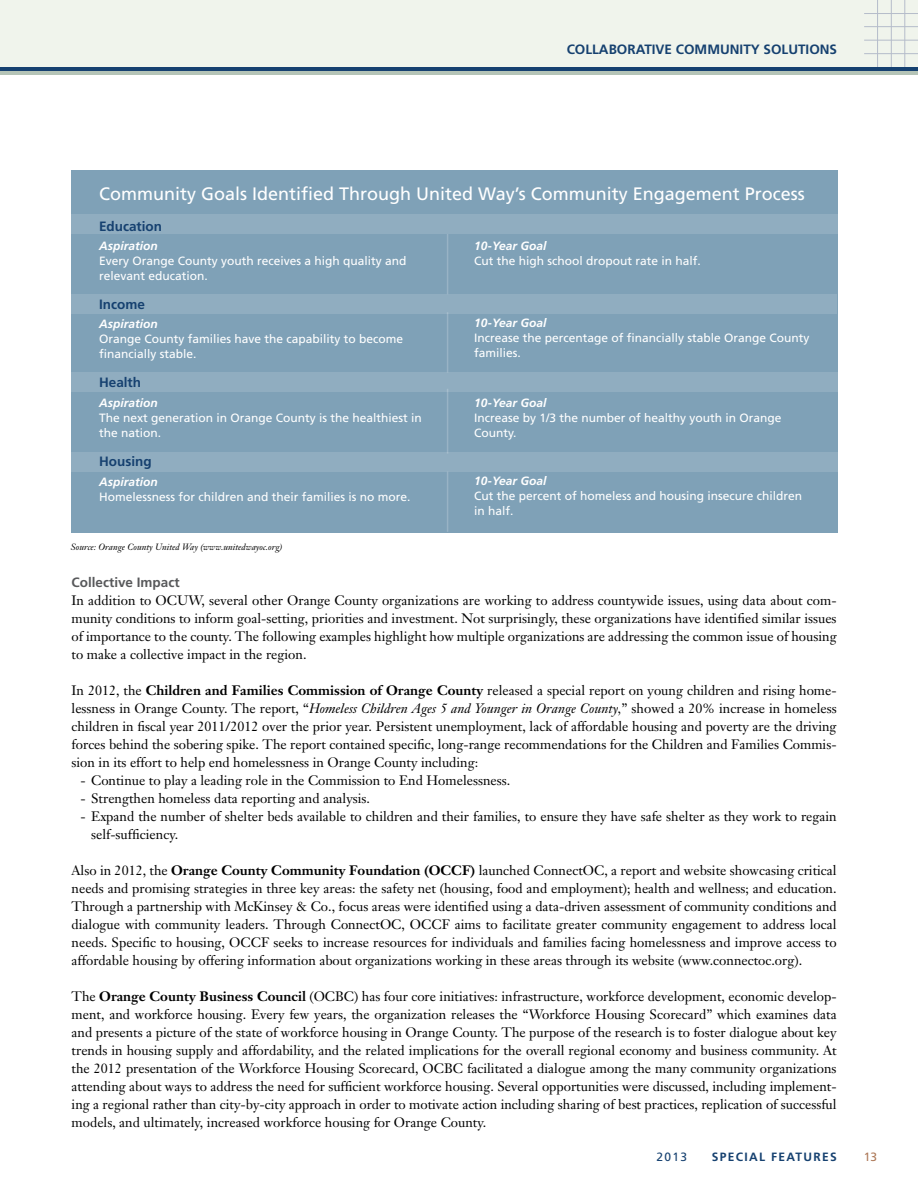
<style>
.page{position:relative;width:918px;height:1188px;background:#fff}
.page>*{position:absolute;margin:0;border:0;box-sizing:border-box;transform-origin:0 0}
.t1{font:18px "Frutiger";color:#fff}
.t2{font:13.5px/18px "Janson Text";color:#000;text-align:justify}
.t3{font:700 13.5px "Frutiger";color:#164170}
.t4{font:700 13.5px "Frutiger";color:#58595b}
.t5{font:12px/15px "Frutiger";color:#fff}
.t6{font:italic 700 12px "Frutiger";color:#fff}
.t7{font:700 12px "Frutiger";letter-spacing:.11em;color:#164170}
.t8{font:12px "Frutiger";color:#164170}
.t9{font:12px "Frutiger";color:#ad7857}
.t10{font:italic 9px "Janson Text";color:#000}
.s1{font-weight:700}
.s2{font-style:italic}
</style>
<div class="page">
<div style="left:0;top:0;width:918px;height:71px;background:#f0f4ec"></div>
<hr style="left:0;top:71px;width:918px;height:3px;background:#b5c4b7">
<hr style="left:904px;top:0;width:1px;height:69px;background:#b5bcca">
<hr style="left:891px;top:0;width:1px;height:69px;background:#b5bcca">
<hr style="left:877px;top:0;width:1px;height:69px;background:#b5bcca">
<hr style="left:0;top:68px;width:918px;height:3px;background:#164170">
<hr style="left:864px;top:13px;width:54px;height:1px;background:#b5bcca">
<hr style="left:864px;top:26px;width:54px;height:1px;background:#b5bcca">
<hr style="left:864px;top:40px;width:54px;height:1px;background:#b5bcca">
<hr style="left:864px;top:53px;width:54px;height:1px;background:#b5bcca">
<div style="left:71px;top:170px;width:766px;height:363px;background:#7fa1b7"></div>
<hr style="left:447px;top:234px;width:1px;height:60px;background:#fff">
<hr style="left:447px;top:312px;width:1px;height:61px;background:#fff">
<hr style="left:447px;top:389px;width:1px;height:65px;background:#fff">
<hr style="left:447px;top:472px;width:1px;height:60px;background:#fff">
<div style="left:71px;top:214px;width:767px;height:20px;background:#90adc0"></div>
<div style="left:71px;top:295px;width:766px;height:19px;background:#90adc0"></div>
<div style="left:71px;top:372px;width:767px;height:20px;background:#90adc0"></div>
<div style="left:71px;top:452px;width:767px;height:20px;background:#90adc0"></div>
<p class="t3" style="left:567px;top:41px;width:272px">COLLABORATIVE COMMUNITY SOLUTIONS</p>
<h1 class="t1" style="left:99px;top:183px;width:707px">Community Goals Identified Through United Way’s Community Engagement Process</h1>
<p class="t3" style="left:99px;top:218px;width:65px">Education</p>
<p class="t6" style="left:99px;top:239px;width:60px">Aspiration</p>
<p class="t5" style="left:99px;top:253px;width:309px">Every Orange County youth receives a high quality and relevant education.</p>
<p class="t3" style="left:99px;top:296px;width:47px">Income</p>
<p class="t6" style="left:99px;top:317px;width:60px">Aspiration</p>
<p class="t5" style="left:99px;top:331px;width:306px">Orange County families have the capability to become financially stable.</p>
<p class="t3" style="left:99px;top:375px;width:44px">Health</p>
<p class="t6" style="left:99px;top:396px;width:60px">Aspiration</p>
<p class="t5" style="left:99px;top:410px;width:324px">The next generation in Orange County is the healthiest in the nation.</p>
<p class="t3" style="left:99px;top:453px;width:54px">Housing</p>
<p class="t6" style="left:99px;top:474px;width:60px">Aspiration</p>
<p class="t5" style="left:99px;top:489px;width:313px">Homelessness for children and their families is no more.</p>
<p class="t6" style="left:474px;top:239px;width:74px">10-Year Goal</p>
<p class="t5" style="left:474px;top:254px;width:228px">Cut the high school dropout rate in half.</p>
<p class="t6" style="left:474px;top:316px;width:74px">10-Year Goal</p>
<p class="t5" style="left:474px;top:330px;width:337px">Increase the percentage of financially stable Orange County families.</p>
<p class="t6" style="left:474px;top:396px;width:74px">10-Year Goal</p>
<p class="t5" style="left:474px;top:410px;width:309px">Increase by 1/3 the number of healthy youth in Orange<br>County.</p>
<p class="t6" style="left:474px;top:473px;width:74px">10-Year Goal</p>
<p class="t5" style="left:474px;top:488px;width:330px">Cut the percent of homeless and housing insecure children in half.</p>
<p class="t10" style="left:71px;top:541px;width:213px">Source: Orange County United Way (www.unitedwayoc.org)</p>
<p class="t4" style="left:72px;top:574px;width:110px">Collective Impact</p>
<p class="t2" style="left:72px;top:591px;width:767px">In addition to OCUW, several other Orange County organizations are working to address countywide issues, using data about com&shy;munity conditions to inform goal-setting, priorities and investment. Not surprisingly, these organizations have identified similar issues of importance to the county. The following examples highlight how multiple organizations are addressing the common issue of housing to make a collective impact in the region.</p>
<p class="t2" style="left:72px;top:681px;width:767px">In 2012, the <span class="s1">Children and Families Commission of Orange County</span> released a special report on young children and rising home&shy;lessness in Orange County. The report, “<span class="s2">Homeless Children Ages 5 and Younger in Orange County,</span>” showed a 20% increase in homeless children in fiscal year 2011/2012 over the prior year. Persistent unemployment, lack of affordable housing and poverty are the driving forces behind the sobering spike. The report contained specific, long-range recommendations for the Children and Families Commis&shy;sion in its effort to help end homelessness in Orange County including:</p>
<p class="t2" style="left:81px;top:771px;width:431px">- Continue to play a leading role in the Commission to End Homelessness.</p>
<p class="t2" style="left:81px;top:789px;width:291px">- Strengthen homeless data reporting and analysis.</p>
<p class="t2" style="left:91px;top:807px;width:747px;text-indent:-11px">- Expand the number of shelter beds available to children and their families, to ensure they have safe shelter as they work to regain self-sufficiency.</p>
<p class="t2" style="left:72px;top:861px;width:767px">Also in 2012, the <span class="s1">Orange County Community Foundation (OCCF)</span> launched ConnectOC, a report and website showcasing critical needs and promising strategies in three key areas: the safety net (housing, food and employment); health and wellness; and education.<br>Through a partnership with McKinsey &amp; Co., focus areas were identified using a data-driven assessment of community conditions and dialogue with community leaders. Through ConnectOC, OCCF aims to facilitate greater community engagement to address local needs. Specific to housing, OCCF seeks to increase resources for individuals and families facing homelessness and improve access to affordable housing by offering information about organizations working in these areas through its website (www.connectoc.org).</p>
<p class="t2" style="left:72px;top:987px;width:767px">The <span class="s1">Orange County Business Council</span> (OCBC) has four core initiatives: infrastructure, workforce development, economic develop&shy;ment, and workforce housing. Every few years, the organization releases the “Workforce Housing Scorecard” which examines data and presents a picture of the state of workforce housing in Orange County. The purpose of the research is to foster dialogue about key trends in housing supply and affordability, and the related implications for the overall regional economy and business community. At the 2012 presentation of the Workforce Housing Scorecard, OCBC facilitated a dialogue among the many community organizations attending about ways to address the need for sufficient workforce housing. Several opportunities were discussed, including implement&shy;ing a regional rather than city-by-city approach in order to motivate action including sharing of best practices, replication of successful models, and ultimately, increased workforce housing for Orange County.</p>
<p class="t8" style="left:656px;top:1150px;width:32px">2013</p>
<p class="t7" style="left:712px;top:1150px;width:127px">SPECIAL FEATURES</p>
<p class="t9" style="left:864px;top:1150px;width:15px">13</p>
</div>
